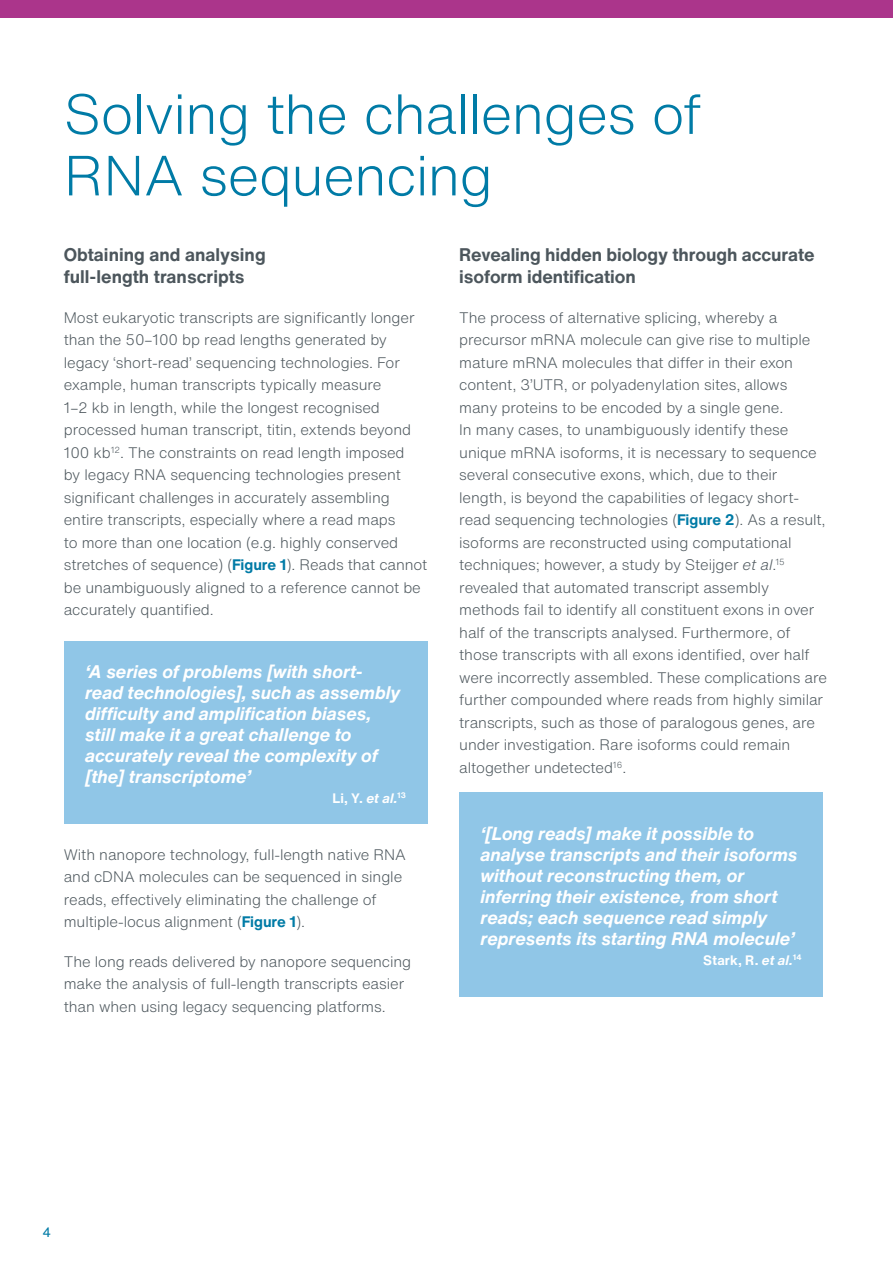
<style>
.page{position:relative;width:893px;height:1263px;background:#fff}
.page>*{position:absolute;margin:0;border:0;box-sizing:border-box;transform-origin:0 0}
.t1{font:300 55.5px/61.5px "Helvetica Now Text";letter-spacing:-.015em;color:#007ba6}
.t2{font:italic 700 18px/21px "Helvetica Now Text";letter-spacing:-.005em;color:#fff}
.t3{font:700 18px/22.5px "Helvetica Now Text";letter-spacing:-.005em;color:#4c565c}
.t4{font:300 15px/22.5px "Helvetica Now Text";letter-spacing:-.005em;color:#4c565c}
.t5{font:700 13.5px "Helvetica Now Text";letter-spacing:.01em;color:#fff}
.t6{font:13.5px "Helvetica Now Text";color:#007ba6}
.s1{font-weight:700;color:#007ba6}
.s2{font-style:italic}
</style>
<div class="page">
<div style="left:64px;top:641px;width:363px;height:183px;background:#90c6e7"></div>
<div style="left:459px;top:792px;width:364px;height:205px;background:#90c6e7"></div>
<div style="left:0;top:0;width:893px;height:17px;background:#ab358b"></div>
<h1 class="t1" style="left:64px;top:81px;width:639px">Solving the challenges of<br>RNA sequencing</h1>
<p class="t3" style="left:64px;top:243px;width:203px">Obtaining and analysing full-length transcripts</p>
<p class="t4" style="left:64px;top:306px;width:365px">Most eukaryotic transcripts are significantly longer than the 50–100 bp read lengths generated by legacy ‘short-read’ sequencing technologies. For example, human transcripts typically measure<br>1–2 kb in length, while the longest recognised processed human transcript, titin, extends beyond 100 kb<sup>12</sup>. The constraints on read length imposed<br>by legacy RNA sequencing technologies present significant challenges in accurately assembling entire transcripts, especially where a read maps<br>to more than one location (e.g. highly conserved stretches of sequence) (<span class="s1">Figure 1</span>). Reads that cannot be unambiguously aligned to a reference cannot be accurately quantified.</p>
<p class="t2" style="left:85px;top:661px;width:317px">‘A series of problems [with short&shy;read technologies], such as assembly difficulty and amplification biases, still make it a great challenge to accurately reveal the complexity of [the] transcriptome’</p>
<p class="t5" style="left:332px;top:788px;width:75px">Li, Y. <span class="s2">et al.</span><sup>13</sup></p>
<p class="t4" style="left:64px;top:842px;width:344px">With nanopore technology, full-length native RNA and cDNA molecules can be sequenced in single reads, effectively eliminating the challenge of multiple-locus alignment (<span class="s1">Figure 1</span>).</p>
<p class="t4" style="left:64px;top:949px;width:349px">The long reads delivered by nanopore sequencing make the analysis of full-length transcripts easier than when using legacy sequencing platforms.</p>
<p class="t3" style="left:459px;top:243px;width:357px">Revealing hidden biology through accurate isoform identification</p>
<p class="t4" style="left:459px;top:306px;width:369px">The process of alternative splicing, whereby a precursor mRNA molecule can give rise to multiple mature mRNA molecules that differ in their exon content, 3’UTR, or polyadenylation sites, allows many proteins to be encoded by a single gene.<br>In many cases, to unambiguously identify these unique mRNA isoforms, it is necessary to sequence several consecutive exons, which, due to their length, is beyond the capabilities of legacy short&shy;read sequencing technologies (<span class="s1">Figure 2</span>). As a result, isoforms are reconstructed using computational techniques; however, a study by Steijger <span class="s2">et al</span>.<sup>15 </sup>revealed that automated transcript assembly methods fail to identify all constituent exons in over half of the transcripts analysed. Furthermore, of those transcripts with all exons identified, over half were incorrectly assembled. These complications are further compounded where reads from highly similar transcripts, such as those of paralogous genes, are under investigation. Rare isoforms could remain altogether undetected<sup>16</sup>.</p>
<p class="t2" style="left:480px;top:823px;width:319px">‘[Long reads] make it possible to analyse transcripts and their isoforms without reconstructing them, or inferring their existence, from short reads; each sequence read simply represents its starting RNA molecule’</p>
<p class="t5" style="left:703px;top:949px;width:100px">Stark, R. <span class="s2">et al.</span><sup>14</sup></p>
<p class="t6" style="left:43px;top:1222px;width:10px">4</p>
</div>
